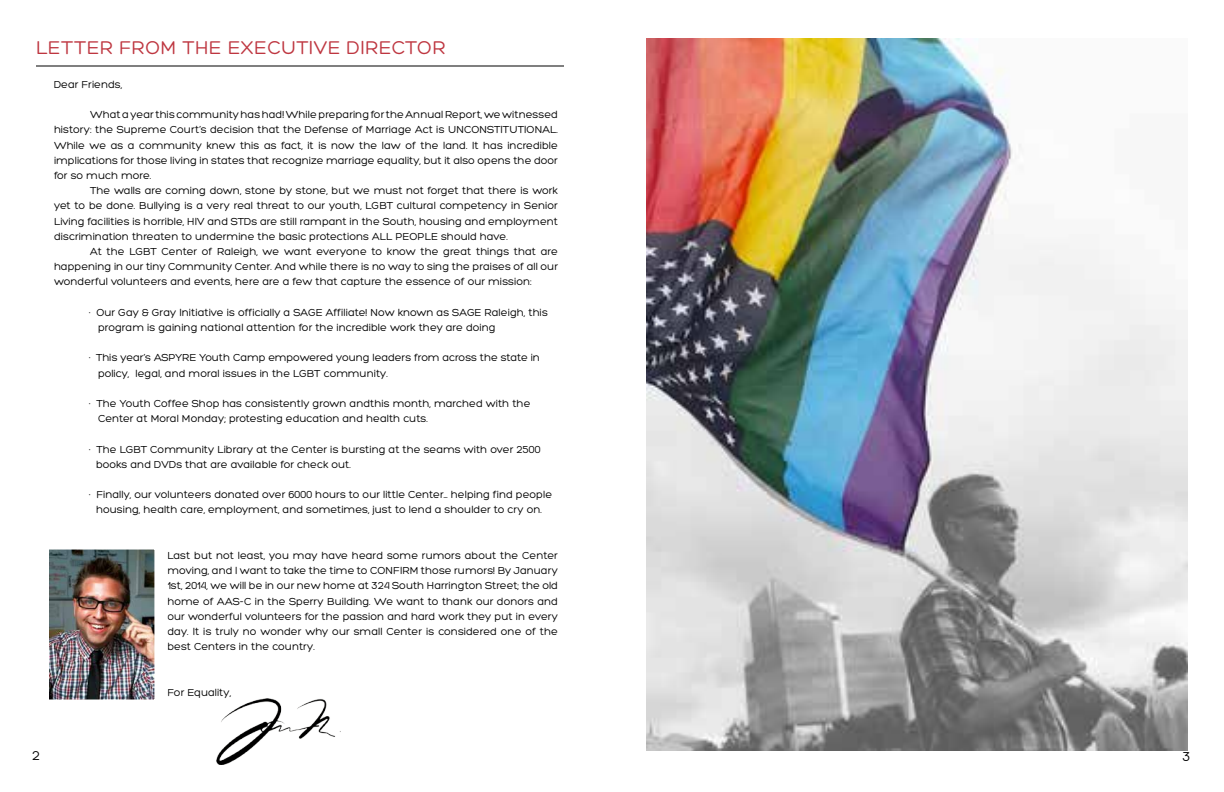
<style>
.page{position:relative;width:1224px;height:792px;background:#fff}
.page>*{position:absolute;margin:0;border:0;box-sizing:border-box;transform-origin:0 0}
.t1{font:20px "Hero";color:#be3640}
.t2{font:14px "Hero";color:#000}
.t3{font:11px/15.2px "Hero";color:#000;text-align:justify}
</style>
<div class="page">
<div style="left:19px;top:736px;width:36px;height:36px;border:1px solid #fff;border-radius:50%"></div>
<div style="left:1169px;top:737px;width:36px;height:36px;border:1px solid #fff;border-radius:50%"></div>
<img style="left:49px;top:549px;width:106px;height:151px">
<img style="left:646px;top:38px;width:541px;height:712px">
<hr style="left:36px;top:66px;width:528px;height:1px;background:#000101">
<img style="left:216px;top:698px;width:124px;height:67px">
<h1 class="t1" style="left:36px;top:37px;width:26px">Letter</h1>
<h1 class="t1" style="left:119px;top:37px;width:15px">from</h1>
<h1 class="t1" style="left:183px;top:37px;width:14px">the</h1>
<h1 class="t1" style="left:228px;top:37px;width:40px">executive</h1>
<h1 class="t1" style="left:347px;top:37px;width:14px">director</h1>
<p class="t3" style="left:54px;top:77px;width:70px">Dear Friends,</p>
<p class="t3" style="left:54px;top:107px;width:506px;text-indent:36px">What a year this community has had! While preparing for the Annual Report, we witnessed history: the Supreme Court’s decision that the Defense of Marriage Act is UNCONSTITUTIONAL.<br>While we as a community knew this as fact, it is now the law of the land. It has incredible implications for those living in states that recognize marriage equality, but it also opens the door for so much more.</p>
<p class="t3" style="left:54px;top:183px;width:506px;text-indent:36px">The walls are coming down, stone by stone, but we must not forget that there is work yet to be done. Bullying is a very real threat to our youth, LGBT cultural competency in Senior Living facilities is horrible, HIV and STDs are still rampant in the South, housing and employment discrimination threaten to undermine the basic protections ALL PEOPLE should have.</p>
<p class="t3" style="left:54px;top:244px;width:506px;text-indent:36px">At the LGBT Center of Raleigh, we want everyone to know the great things that are happening in our tiny Community Center. And while there is no way to sing the praises of all our wonderful volunteers and events, here are a few that capture the essence of our mission:</p>
<p class="t3" style="left:98px;top:305px;width:451px;text-indent:-9px">· Our Gay &amp; Gray Initiative is officially a SAGE Affiliate! Now known as SAGE Raleigh, this program is gaining national attention for the incredible work they are doing</p>
<p class="t3" style="left:98px;top:350px;width:444px;text-indent:-9px">· This year’s ASPYRE Youth Camp empowered young leaders from across the state in policy, legal, and moral issues in the LGBT community.</p>
<p class="t3" style="left:98px;top:396px;width:434px;text-indent:-9px">· The Youth Coffee Shop has consistently grown andthis month, marched with the<br>Center at Moral Monday; protesting education and health cuts.</p>
<p class="t3" style="left:96px;top:442px;width:446px;text-indent:-7px">· The LGBT Community Library at the Center is bursting at the seams with over 2500 books and DVDs that are available for check out.</p>
<p class="t3" style="left:89px;top:487px;width:465px;text-align:center">· Finally, our volunteers donated over 6000 hours to our little Center… helping find people housing, health care, employment, and sometimes, just to lend a shoulder to cry on.</p>
<p class="t3" style="left:167px;top:548px;width:392px">Last but not least, you may have heard some rumors about the Center moving, and I want to take the time to CONFIRM those rumors! By January 1st, 2014, we will be in our new home at 324 South Harrington Street; the old home of AAS-C in the Sperry Building. We want to thank our donors and our wonderful volunteers for the passion and hard work they put in every day. It is truly no wonder why our small Center is considered one of the best Centers in the country.</p>
<p class="t3" style="left:167px;top:685px;width:65px">For Equality,</p>
<p class="t2" style="left:32px;top:748px;width:9px">2</p>
<p class="t2" style="left:1182px;top:749px;width:9px">3</p>
</div>
